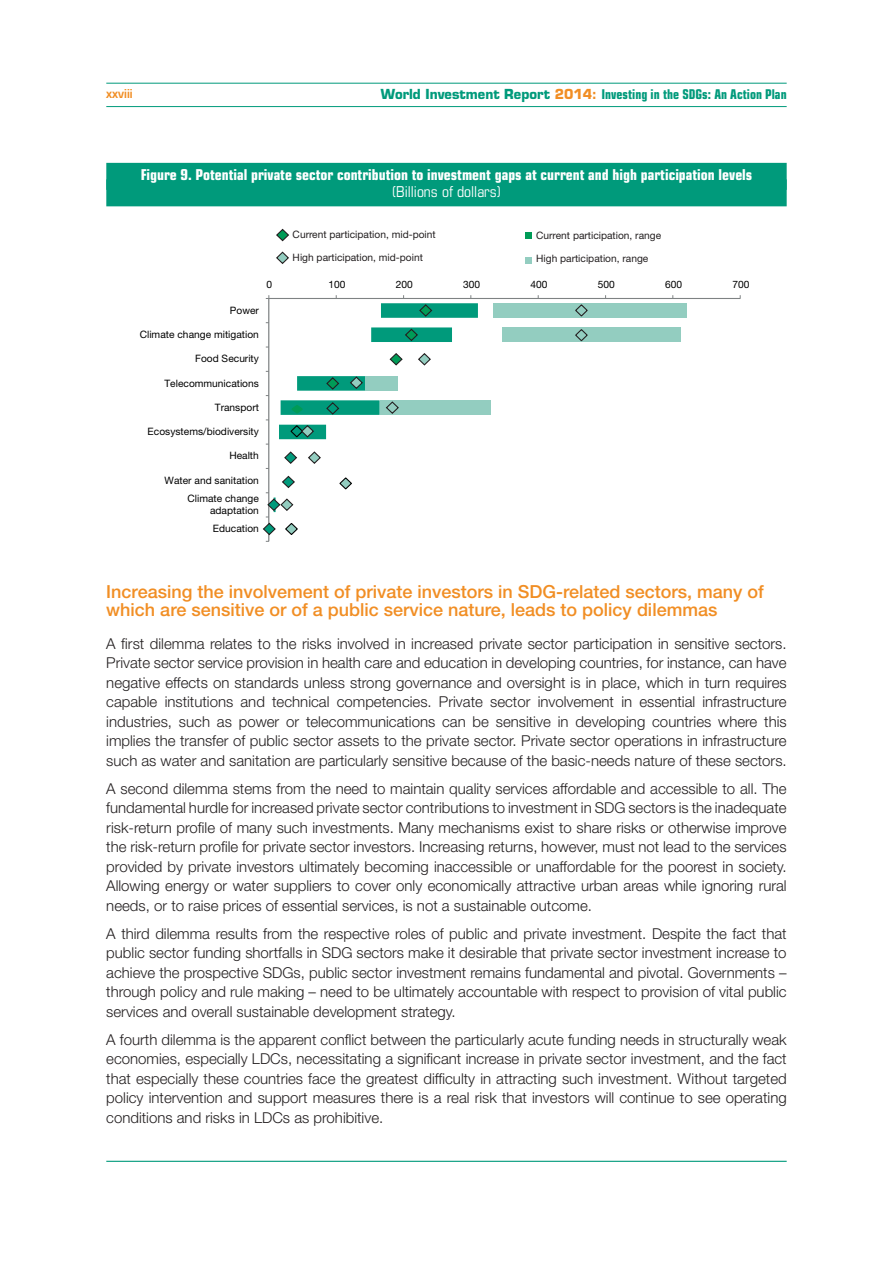
<style>
.page{position:relative;width:893px;height:1263px;background:#fff}
.page>*{position:absolute;margin:0;border:0;box-sizing:border-box;transform-origin:0 0}
.t1{font:500 18px/18.8px "Helvetica Neue LT Std";color:#f18e24}
.t2{font:300 15px/19.5px "Helvetica Neue LT Std";color:#231f20;text-align:justify}
.t3{font:700 condensed 15px "Eurostile LT Std";color:#fff}
.t4{font:condensed 15px "Eurostile LT Std";color:#fff}
.t5{font:700 condensed 13.5px "Eurostile LT Std";color:#009a7b;scale:.96 1}
.t6{font:600 12px "Eurostile LT Std";color:#f18e24}
.t7{font:10.2px/18.5px "Helvetica Neue LT Std";color:#010101;text-align:right}
.t8{font:10.2px "Helvetica Neue LT Std";color:#231f20}
.s1{font-stretch:normal}
.s2{font-stretch:normal;color:#f18e24}
</style>
<div class="page">
<hr style="left:106px;top:106px;width:681px;height:1px;background:#009a7b">
<hr style="left:106px;top:1161px;width:681px;height:1px;background:#009a7b">
<hr style="left:106px;top:83px;width:681px;height:1px;background:#009a7b">
<div style="left:106px;top:163px;width:681px;height:27px;background:#009a7b"></div>
<div style="left:106px;top:179px;width:681px;height:27px;background:#009a7b"></div>
<div style="left:494px;top:303px;width:193px;height:15px;background:#93cdc0"></div>
<div style="left:502px;top:327px;width:179px;height:15px;background:#93cdc0"></div>
<div style="left:380px;top:400px;width:110px;height:15px;background:#93cdc0"></div>
<hr style="left:269px;top:298px;width:471px;height:1px;background:#7e8283">
<svg style="left:526px;top:232px;width:6px;height:6px"></svg>
<svg style="left:526px;top:257px;width:6px;height:6px"></svg>
<svg style="left:263px;top:295px;width:215px;height:247px"></svg>
<svg style="left:575px;top:304px;width:13px;height:13px"></svg>
<svg style="left:575px;top:329px;width:13px;height:13px"></svg>
<svg style="left:276px;top:228px;width:13px;height:14px"></svg>
<svg style="left:276px;top:251px;width:13px;height:13px"></svg>
<p class="t6" style="left:106px;top:86px;width:28px">xxviii</p>
<p class="t5" style="left:381px;top:86px;width:424px"><span class="s1">World Investment Report</span> <span class="s2">2014:</span> Investing in the SDGs: An Action Plan</p>
<p class="t3" style="left:141px;top:166px;width:613px">Figure 9. Potential private sector contribution to investment gaps at current and high participation levels</p>
<p class="t4" style="left:392px;top:182px;width:111px">(Billions of dollars)</p>
<p class="t8" style="left:293px;top:228px;width:145px">Current participation, mid-point</p>
<p class="t8" style="left:293px;top:252px;width:132px">High participation, mid-point</p>
<p class="t8" style="left:536px;top:229px;width:126px">Current participation, range</p>
<p class="t8" style="left:536px;top:253px;width:114px">High participation, range</p>
<p class="t7" style="left:266px;top:275px;width:7px">0</p>
<p class="t7" style="left:328px;top:275px;width:19px">100</p>
<p class="t7" style="left:396px;top:275px;width:19px">200</p>
<p class="t7" style="left:463px;top:275px;width:19px">300</p>
<p class="t7" style="left:530px;top:275px;width:19px">400</p>
<p class="t7" style="left:598px;top:275px;width:19px">500</p>
<p class="t7" style="left:665px;top:275px;width:19px">600</p>
<p class="t7" style="left:732px;top:275px;width:19px">700</p>
<p class="t7" style="left:230px;top:301px;width:31px">Power</p>
<p class="t7" style="left:140px;top:325px;width:121px">Climate change mitigation</p>
<p class="t7" style="left:195px;top:349px;width:65px">Food Security</p>
<p class="t7" style="left:164px;top:374px;width:96px">Telecommunications</p>
<p class="t7" style="left:215px;top:398px;width:46px">Transport</p>
<p class="t7" style="left:148px;top:422px;width:113px">Ecosystems/biodiversity</p>
<p class="t7" style="left:229px;top:446px;width:31px">Health</p>
<p class="t7" style="left:165px;top:471px;width:96px">Water and sanitation<br>Climate change</p>
<p class="t7" style="left:210px;top:501px;width:50px;text-align:left">adaptation<br>Education</p>
<p class="t1" style="left:106px;top:582px;width:659px">Increasing the involvement of private investors in SDG-related sectors, many of which are sensitive or of a public service nature, leads to policy dilemmas</p>
<p class="t2" style="left:106px;top:633px;width:682px">A first dilemma relates to the risks involved in increased private sector participation in sensitive sectors.<br>Private sector service provision in health care and education in developing countries, for instance, can have negative effects on standards unless strong governance and oversight is in place, which in turn requires capable institutions and technical competencies. Private sector involvement in essential infrastructure industries, such as power or telecommunications can be sensitive in developing countries where this implies the transfer of public sector assets to the private sector. Private sector operations in infrastructure such as water and sanitation are particularly sensitive because of the basic-needs nature of these sectors.</p>
<p class="t2" style="left:106px;top:778px;width:682px">A second dilemma stems from the need to maintain quality services affordable and accessible to all. The fundamental hurdle for increased private sector contributions to investment in SDG sectors is the inadequate risk-return profile of many such investments. Many mechanisms exist to share risks or otherwise improve the risk-return profile for private sector investors. Increasing returns, however, must not lead to the services provided by private investors ultimately becoming inaccessible or unaffordable for the poorest in society.<br>Allowing energy or water suppliers to cover only economically attractive urban areas while ignoring rural needs, or to raise prices of essential services, is not a sustainable outcome.</p>
<p class="t2" style="left:106px;top:923px;width:682px">A third dilemma results from the respective roles of public and private investment. Despite the fact that public sector funding shortfalls in SDG sectors make it desirable that private sector investment increase to achieve the prospective SDGs, public sector investment remains fundamental and pivotal. Governments – through policy and rule making – need to be ultimately accountable with respect to provision of vital public services and overall sustainable development strategy.</p>
<p class="t2" style="left:106px;top:1029px;width:682px">A fourth dilemma is the apparent conflict between the particularly acute funding needs in structurally weak economies, especially LDCs, necessitating a significant increase in private sector investment, and the fact that especially these countries face the greatest difficulty in attracting such investment. Without targeted policy intervention and support measures there is a real risk that investors will continue to see operating conditions and risks in LDCs as prohibitive.</p>
</div>
